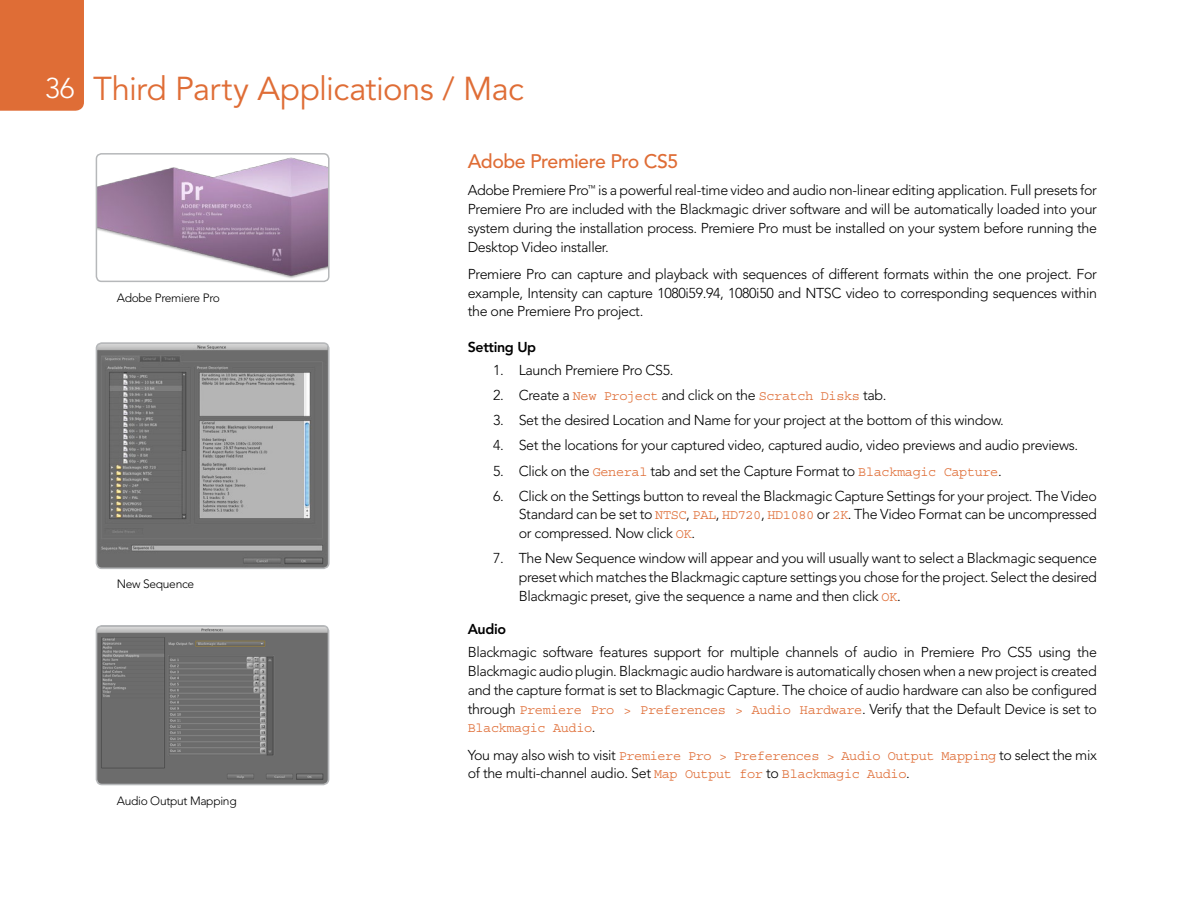
<style>
.page{position:relative;width:1188px;height:918px;background:#fff}
.page>*{position:absolute;margin:0;border:0;box-sizing:border-box;transform-origin:0 0}
.t1{font:32.85px "Avenir";letter-spacing:-.02em;color:#df6d36}
.t2{font:500 19.5px "Avenir";letter-spacing:-.025em;color:#df6d36}
.t3{font:300 14.25px/18.8px "Avenir";letter-spacing:-.025em;color:#000;text-align:justify}
.t4{font:800 14.25px "Avenir";letter-spacing:-.025em;color:#000}
.t5{font:13.5px/27.3px "Courier Std";letter-spacing:-.025em;color:#df6d36}
.t6{font:300 12px "Avenir";letter-spacing:-.025em;color:#000}
.s1{font-weight:300;font-size:28.5px;color:#fff}
.s2{font-family:"Courier Std";font-weight:400;font-size:13.5px;color:#df6d36}
.s3{font-family:"Avenir";font-weight:300;font-size:14.25px;color:#000}
</style>
<div class="page">
<div style="left:0;top:0;width:84px;height:111px;background:#df6d36"></div>
<img style="left:96px;top:157px;width:231px;height:123px">
<div style="left:96px;top:153px;width:234px;height:129px;border:2px solid #b6b8ba;border-radius:5px"></div>
<img style="left:96px;top:626px;width:233px;height:159px">
<div style="left:96px;top:625px;width:233px;height:160px;border:2px solid #b6b8ba;border-radius:5px"></div>
<img style="left:96px;top:343px;width:231px;height:225px">
<div style="left:96px;top:342px;width:234px;height:227px;border:2px solid #b6b8ba;border-radius:5px"></div>
<h1 class="t1" style="left:45px;top:69px;width:480px"><span class="s1">36</span> Third Party Applications / Mac</h1>
<p class="t6" style="left:117px;top:290px;width:105px">Adobe Premiere Pro</p>
<p class="t6" style="left:117px;top:577px;width:79px">New Sequence</p>
<p class="t6" style="left:117px;top:793px;width:121px">Audio Output Mapping</p>
<h2 class="t2" style="left:468px;top:150px;width:212px">Adobe Premiere Pro CS5</h2>
<p class="t3" style="left:468px;top:181px;width:631px">Adobe Premiere Pro<sup>™</sup> is a powerful real-time video and audio non-linear editing application. Full presets for Premiere Pro are included with the Blackmagic driver software and will be automatically loaded into your system during the installation process. Premiere Pro must be installed on your system before running the Desktop Video installer.</p>
<p class="t3" style="left:468px;top:264px;width:631px">Premiere Pro can capture and playback with sequences of different formats within the one project. For example, Intensity can capture 1080i59.94, 1080i50 and NTSC video to corresponding sequences within the one Premiere Pro project.</p>
<p class="t4" style="left:468px;top:339px;width:70px">Setting Up</p>
<p class="t3" style="left:493px;top:361px;width:182px">1. Launch Premiere Pro CS5.</p>
<p class="t3" style="left:493px;top:386px;width:395px">2. Create a <span class="s2">New Project</span> and click on the <span class="s2">Scratch Disks</span> tab.</p>
<p class="t3" style="left:493px;top:411px;width:512px">3. Set the desired Location and Name for your project at the bottom of this window.</p>
<p class="t3" style="left:493px;top:436px;width:586px">4. Set the locations for your captured video, captured audio, video previews and audio previews.</p>
<p class="t3" style="left:493px;top:461px;width:510px">5. Click on the <span class="s2">General</span> tab and set the Capture Format to <span class="s2">Blackmagic Capture</span>.</p>
<p class="t3" style="left:519px;top:486px;width:580px;text-indent:-26px">6. Click on the Settings button to reveal the Blackmagic Capture Settings for your project. The Video Standard can be set to <span class="s2">NTSC</span>, <span class="s2">PAL</span>, <span class="s2">HD720</span>, <span class="s2">HD1080</span> or <span class="s2">2K</span>. The Video Format can be uncompressed or compressed. Now click <span class="s2">OK</span>.</p>
<p class="t3" style="left:519px;top:549px;width:580px;text-indent:-26px">7. The New Sequence window will appear and you will usually want to select a Blackmagic sequence preset which matches the Blackmagic capture settings you chose for the project. Select the desired Blackmagic preset, give the sequence a name and then click <span class="s2">OK</span>.</p>
<p class="t4" style="left:468px;top:621px;width:40px">Audio</p>
<p class="t3" style="left:468px;top:643px;width:631px">Blackmagic software features support for multiple channels of audio in Premiere Pro CS5 using the Blackmagic audio plugin. Blackmagic audio hardware is automatically chosen when a new project is created and the capture format is set to Blackmagic Capture. The choice of audio hardware can also be configured through <span class="s2">Premiere Pro &gt; Preferences &gt; Audio Hardware</span>. Verify that the Default Device is set to</p>
<p class="t5" style="left:468px;top:715px;width:631px">Blackmagic Audio<span class="s3">.<br>You may also wish to visit</span> Premiere Pro &gt; Preferences &gt; Audio Output Mapping <span class="s3">to select the mix</span></p>
<p class="t3" style="left:468px;top:764px;width:444px">of the multi-channel audio. Set <span class="s2">Map Output for</span> to <span class="s2">Blackmagic Audio</span>.</p>
</div>
